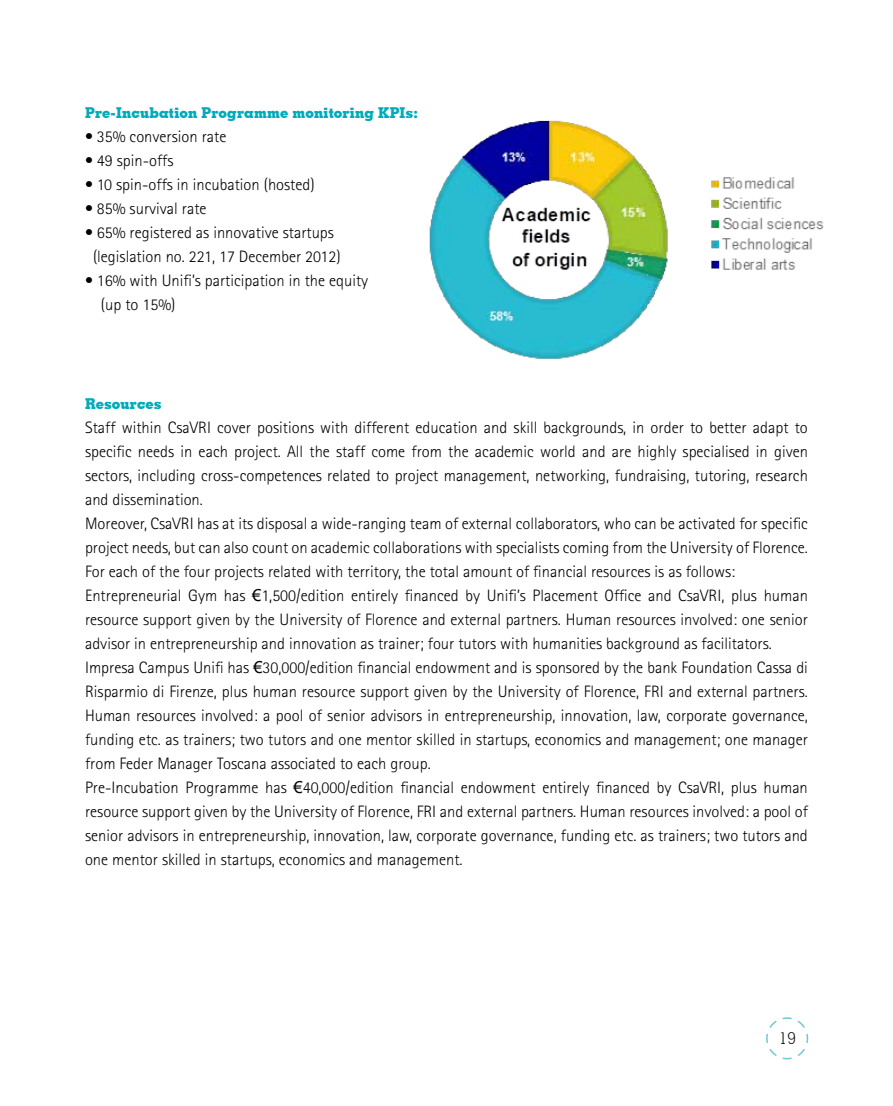
<style>
.page{position:relative;width:893px;height:1106px;background:#fff}
.page>*{position:absolute;margin:0;border:0;box-sizing:border-box;transform-origin:0 0}
.t1{font:300 16.5px/24px "Rotis Sans Serif";color:#000}
.t2{font:300 16.5px "Geometric Slab 703 BT";color:#000}
.t3{font:700 15px "Geometric Slab 703 BT Xtra";letter-spacing:.01em;color:#00abba}
.s1{font-family:"Arial";font-weight:400}
</style>
<div class="page">
<svg style="left:766px;top:1017px;width:43px;height:43px"></svg>
<img style="left:429px;top:120px;width:395px;height:239px">
<p class="t3" style="left:85px;top:103px;width:335px">Pre-Incubation Programme monitoring KPIs:</p>
<p class="t1" style="left:85px;top:124px;width:143px">• 35% conversion rate</p>
<p class="t1" style="left:85px;top:148px;width:90px">• 49 spin-offs</p>
<p class="t1" style="left:85px;top:172px;width:231px">• 10 spin-offs in incubation (hosted)</p>
<p class="t1" style="left:85px;top:196px;width:123px">• 85% survival rate</p>
<p class="t1" style="left:85px;top:220px;width:257px;text-align:center">• 65% registered as innovative startups (legislation no. 221, 17 December 2012)</p>
<p class="t1" style="left:101px;top:268px;width:269px;text-indent:-16px">• 16% with Unifi’s participation in the equity (up to 15%)</p>
<p class="t3" style="left:85px;top:394px;width:78px">Resources</p>
<p class="t1" style="left:85px;top:415px;width:724px">Staff within CsaVRI cover positions with different education and skill backgrounds, in order to better adapt to specific needs in each project. All the staff come from the academic world and are highly specialised in given sectors, including cross-competences related to project management, networking, fundraising, tutoring, research and dissemination.<br>Moreover, CsaVRI has at its disposal a wide-ranging team of external collaborators, who can be activated for specific project needs, but can also count on academic collaborations with specialists coming from the University of Florence.<br>For each of the four projects related with territory, the total amount of financial resources is as follows:<br>Entrepreneurial Gym has <span class="s1">€</span>1,500/edition entirely financed by Unifi’s Placement Office and CsaVRI, plus human resource support given by the University of Florence and external partners. Human resources involved: one senior advisor in entrepreneurship and innovation as trainer; four tutors with humanities background as facilitators.<br>Impresa Campus Unifi has <span class="s1">€</span>30,000/edition financial endowment and is sponsored by the bank Foundation Cassa di Risparmio di Firenze, plus human resource support given by the University of Florence, FRI and external partners.<br>Human resources involved: a pool of senior advisors in entrepreneurship, innovation, law, corporate governance, funding etc. as trainers; two tutors and one mentor skilled in startups, economics and management; one manager from Feder Manager Toscana associated to each group.<br>Pre-Incubation Programme has <span class="s1">€</span>40,000/edition financial endowment entirely financed by CsaVRI, plus human resource support given by the University of Florence, FRI and external partners. Human resources involved: a pool of senior advisors in entrepreneurship, innovation, law, corporate governance, funding etc. as trainers; two tutors and one mentor skilled in startups, economics and management.</p>
<p class="t2" style="left:779px;top:1028px;width:18px">19</p>
</div>
